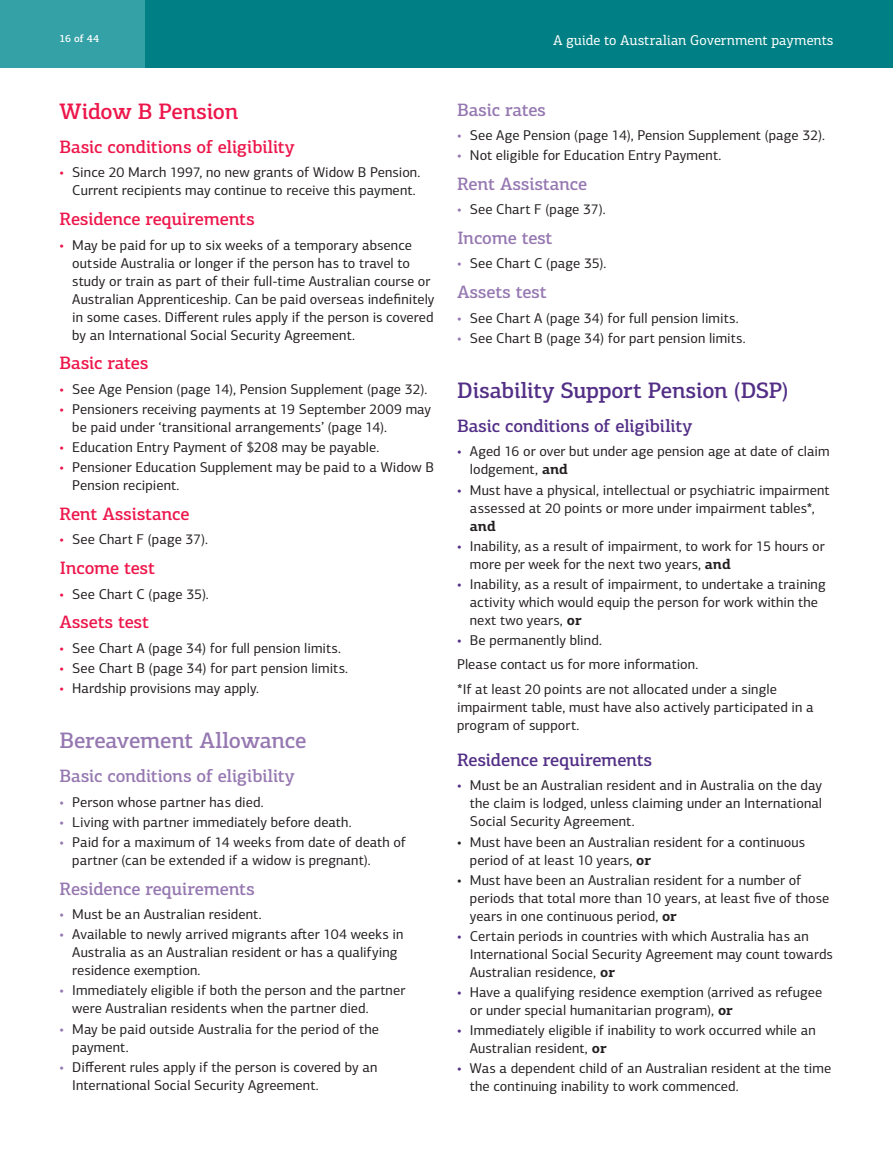
<style>
.page{position:relative;width:893px;height:1170px;background:#fff}
.page>*{position:absolute;margin:0;border:0;box-sizing:border-box;transform-origin:0 0}
.t1{font:500 22.5px "PF Centro Slab Pro";letter-spacing:-.015em;color:#522e86}
.t2{font:500 22.5px "PF Centro Slab Pro";letter-spacing:-.01em;color:#9678b1}
.t3{font:500 22.5px "PF Centro Slab Pro";letter-spacing:-.015em;color:#ed164b}
.t4{font:500 18px "PF Centro Slab Pro";letter-spacing:-.015em;color:#ed164b}
.t5{font:500 18px "PF Centro Slab Pro";letter-spacing:-.015em;color:#9678b1}
.t6{font:500 18px "PF Centro Slab Pro";letter-spacing:-.015em;color:#522e86}
.t7{font:14.25px/18px "PF Centro Sans Pro";letter-spacing:.005em;color:#231f20}
.t8{font:14.25px "PF Centro Slab Pro";color:#fff}
.t9{font:700 14.25px "PF Centro Slab Pro";color:#231f20}
.t10{font:500 10.5px "PF Centro Slab Pro";color:#fff}
.s1{color:#ed164b}
.s2{color:#9678b1}
.s3{color:#522e86}
.s4{font-family:"PF Centro Slab Pro";font-weight:700}
</style>
<div class="page">
<div style="left:0;top:0;width:893px;height:68px;background:#008084"></div>
<div style="left:0;top:0;width:145px;height:68px;background:#33a1a6"></div>
<p class="t10" style="left:60px;top:32px;width:41px">16 of 44</p>
<p class="t8" style="left:553px;top:31px;width:282px">A guide to Australian Government payments</p>
<h1 class="t3" style="left:60px;top:97px;width:180px">Widow B Pension</h1>
<p class="t4" style="left:60px;top:136px;width:237px">Basic conditions of eligibility</p>
<p class="t7" style="left:60px;top:163px;width:362px;text-align:center"><span class="s1">•</span> Since 20 March 1997, no new grants of Widow B Pension.<br>Current recipients may continue to receive this payment.</p>
<p class="t4" style="left:60px;top:208px;width:197px">Residence requirements</p>
<p class="t7" style="left:72px;top:236px;width:364px;text-indent:-13px"><span class="s1">•</span> May be paid for up to six weeks of a temporary absence outside Australia or longer if the person has to travel to study or train as part of their full-time Australian course or Australian Apprenticeship. Can be paid overseas indefinitely in some cases. Different rules apply if the person is covered by an International Social Security Agreement.</p>
<p class="t4" style="left:60px;top:352px;width:90px">Basic rates</p>
<p class="t7" style="left:60px;top:380px;width:369px"><span class="s1">•</span> See Age Pension (page 14), Pension Supplement (page 32).</p>
<p class="t7" style="left:72px;top:400px;width:360px;text-indent:-13px"><span class="s1">•</span> Pensioners receiving payments at 19 September 2009 may be paid under ‘transitional arrangements’ (page 14).</p>
<p class="t7" style="left:60px;top:438px;width:321px"><span class="s1">•</span> Education Entry Payment of $208 may be payable.</p>
<p class="t7" style="left:72px;top:458px;width:363px;text-indent:-13px"><span class="s1">•</span> Pensioner Education Supplement may be paid to a Widow B<br>Pension recipient.</p>
<p class="t4" style="left:60px;top:502px;width:132px">Rent Assistance</p>
<p class="t7" style="left:60px;top:530px;width:150px"><span class="s1">•</span> See Chart F (page 37).</p>
<p class="t4" style="left:60px;top:556px;width:97px">Income test</p>
<p class="t7" style="left:60px;top:584px;width:151px"><span class="s1">•</span> See Chart C (page 35).</p>
<p class="t4" style="left:60px;top:611px;width:91px">Assets test</p>
<p class="t7" style="left:60px;top:638px;width:283px"><span class="s1">•</span> See Chart A (page 34) for full pension limits.</p>
<p class="t7" style="left:60px;top:659px;width:290px"><span class="s1">•</span> See Chart B (page 34) for part pension limits.</p>
<p class="t7" style="left:60px;top:679px;width:201px"><span class="s1">•</span> Hardship provisions may apply.</p>
<h1 class="t2" style="left:60px;top:726px;width:249px">Bereavement Allowance</h1>
<p class="t5" style="left:60px;top:765px;width:237px">Basic conditions of eligibility</p>
<p class="t7" style="left:60px;top:792px;width:206px"><span class="s2">•</span> Person whose partner has died.</p>
<p class="t7" style="left:60px;top:813px;width:294px"><span class="s2">•</span> Living with partner immediately before death.</p>
<p class="t7" style="left:72px;top:833px;width:335px;text-indent:-13px"><span class="s2">•</span> Paid for a maximum of 14 weeks from date of death of partner (can be extended if a widow is pregnant).</p>
<p class="t5" style="left:60px;top:877px;width:197px">Residence requirements</p>
<p class="t7" style="left:60px;top:905px;width:204px"><span class="s2">•</span> Must be an Australian resident.</p>
<p class="t7" style="left:72px;top:925px;width:333px;text-indent:-13px"><span class="s2">•</span> Available to newly arrived migrants after 104 weeks in<br>Australia as an Australian resident or has a qualifying residence exemption.</p>
<p class="t7" style="left:72px;top:981px;width:335px;text-indent:-13px"><span class="s2">•</span> Immediately eligible if both the person and the partner were Australian residents when the partner died.</p>
<p class="t7" style="left:72px;top:1019px;width:308px;text-indent:-13px"><span class="s2">•</span> May be paid outside Australia for the period of the payment.</p>
<p class="t7" style="left:72px;top:1057px;width:307px;text-indent:-13px"><span class="s2">•</span> Different rules apply if the person is covered by an<br>International Social Security Agreement.</p>
<p class="t5" style="left:457px;top:98px;width:90px">Basic rates</p>
<p class="t7" style="left:457px;top:126px;width:369px"><span class="s2">•</span> See Age Pension (page 14), Pension Supplement (page 32).</p>
<p class="t7" style="left:457px;top:146px;width:266px"><span class="s2">•</span> Not eligible for Education Entry Payment.</p>
<p class="t5" style="left:457px;top:172px;width:132px">Rent Assistance</p>
<p class="t7" style="left:457px;top:200px;width:150px"><span class="s2">•</span> See Chart F (page 37).</p>
<p class="t5" style="left:457px;top:227px;width:97px">Income test</p>
<p class="t7" style="left:457px;top:254px;width:151px"><span class="s2">•</span> See Chart C (page 35).</p>
<p class="t5" style="left:457px;top:281px;width:91px">Assets test</p>
<p class="t7" style="left:457px;top:309px;width:283px"><span class="s2">•</span> See Chart A (page 34) for full pension limits.</p>
<p class="t7" style="left:457px;top:329px;width:290px"><span class="s2">•</span> See Chart B (page 34) for part pension limits.</p>
<h1 class="t1" style="left:457px;top:376px;width:333px">Disability Support Pension (DSP)</h1>
<p class="t6" style="left:457px;top:414px;width:237px">Basic conditions of eligibility</p>
<p class="t7" style="left:470px;top:442px;width:361px;text-indent:-13px"><span class="s3">•</span> Aged 16 or over but under age pension age at date of claim lodgement, <span class="s4">and</span></p>
<p class="t7" style="left:457px;top:480px;width:374px;text-align:center"><span class="s3">•</span> Must have a physical, intellectual or psychiatric impairment assessed at 20 points or more under impairment tables*,</p>
<p class="t9" style="left:470px;top:516px;width:27px">and</p>
<p class="t7" style="left:470px;top:537px;width:356px;text-indent:-13px"><span class="s3">•</span> Inability, as a result of impairment, to work for 15 hours or more per week for the next two years, <span class="s4">and</span></p>
<p class="t7" style="left:470px;top:575px;width:357px;text-indent:-13px"><span class="s3">•</span> Inability, as a result of impairment, to undertake a training activity which would equip the person for work within the next two years, <span class="s4">or</span></p>
<p class="t7" style="left:457px;top:628px;width:321px;line-height:24.5px"><span class="s3">•</span> Be permanently blind.<br>Please contact us for more information.<br>*If at least 20 points are not allocated under a single</p>
<p class="t7" style="left:457px;top:698px;width:358px">impairment table, must have also actively participated in a program of support.</p>
<p class="t6" style="left:457px;top:748px;width:197px">Residence requirements</p>
<p class="t7" style="left:470px;top:776px;width:354px;text-align:justify;text-indent:-13px"><span class="s3">•</span> Must be an Australian resident and in Australia on the day the claim is lodged, unless claiming under an International Social Security Agreement.</p>
<p class="t7" style="left:470px;top:832px;width:337px;text-indent:-13px">• Must have been an Australian resident for a continuous period of at least 10 years, <span class="s4">or</span></p>
<p class="t7" style="left:470px;top:870px;width:361px;text-indent:-13px">• Must have been an Australian resident for a number of periods that total more than 10 years, at least five of those years in one continuous period, <span class="s4">or</span></p>
<p class="t7" style="left:470px;top:926px;width:364px;text-indent:-13px"><span class="s3">•</span> Certain periods in countries with which Australia has an<br>International Social Security Agreement may count towards<br>Australian residence, <span class="s4">or</span></p>
<p class="t7" style="left:470px;top:983px;width:354px;text-indent:-13px"><span class="s3">•</span> Have a qualifying residence exemption (arrived as refugee or under special humanitarian program), <span class="s4">or</span></p>
<p class="t7" style="left:470px;top:1021px;width:347px;text-indent:-13px"><span class="s3">•</span> Immediately eligible if inability to work occurred while an<br>Australian resident, <span class="s4">or</span></p>
<p class="t7" style="left:470px;top:1059px;width:363px;text-indent:-13px"><span class="s3">•</span> Was a dependent child of an Australian resident at the time the continuing inability to work commenced.</p>
</div>
